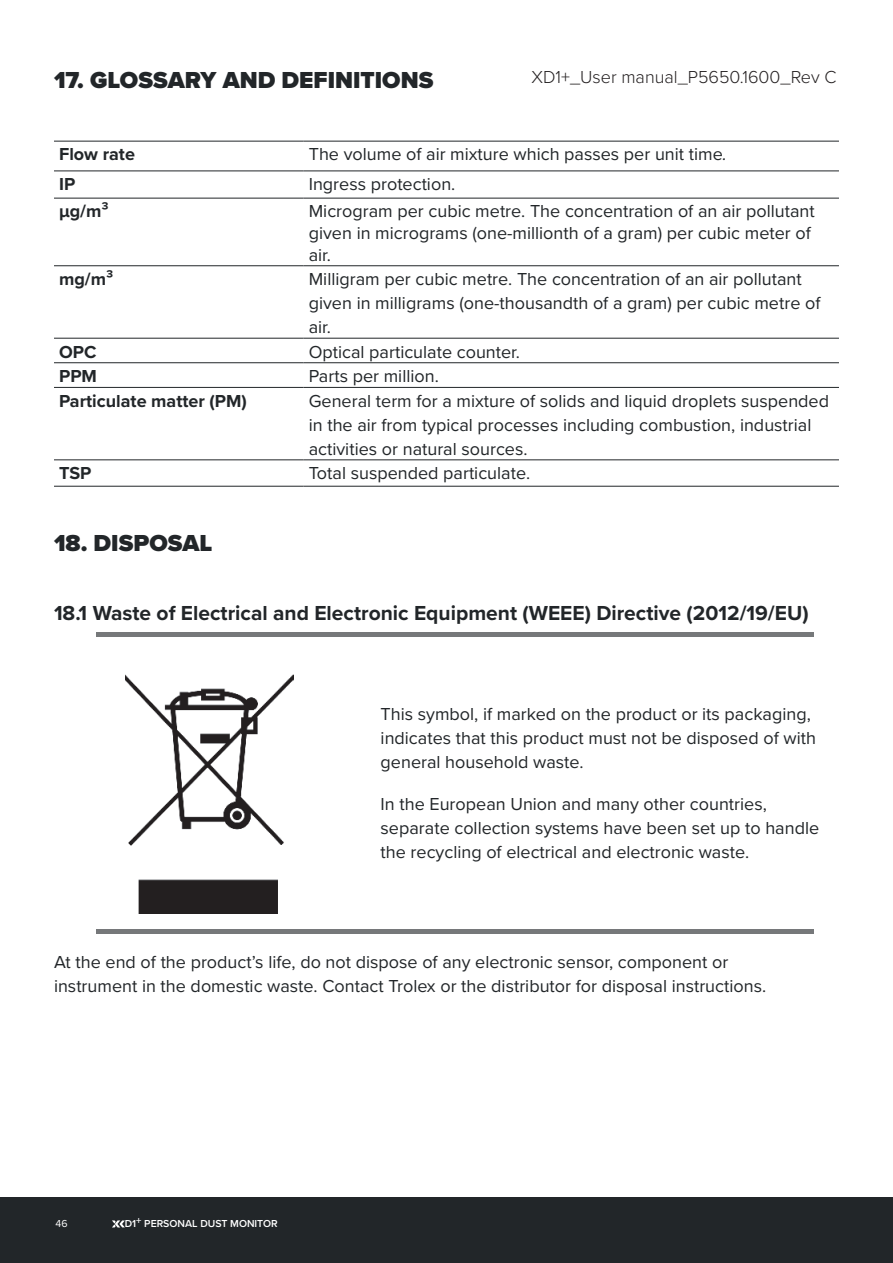
<style>
.page{position:relative;width:893px;height:1263px;background:#fff}
.page>*{position:absolute;margin:0;border:0;box-sizing:border-box;transform-origin:0 0}
.t1{font:900 24px "Proxima Nova";color:#222629}
.t2{font:700 21px "Proxima Nova";color:#222629}
.t3{font:18px/24px "Proxima Nova";color:#222629}
.t4{font:700 18px "Proxima Nova";color:#222629}
.t5{font:300 18px "Proxima Nova";color:#231f20}
.t6{font:600 10.5px "Proxima Nova";color:#fff}
.t7{font:10.5px "Proxima Nova";color:#fff}
.s1{font-style:italic}
</style>
<div class="page">
<div style="left:0;top:1197px;width:893px;height:66px;background:#222629"></div>
<svg style="left:112px;top:1220px;width:13px;height:7px"></svg>
<hr style="left:54px;top:141px;width:250px;height:1px;background:#222629">
<hr style="left:304px;top:141px;width:535px;height:1px;background:#222629">
<hr style="left:54px;top:171px;width:250px;height:1px;background:#222629">
<hr style="left:304px;top:171px;width:535px;height:1px;background:#222629">
<hr style="left:54px;top:198px;width:250px;height:1px;background:#222629">
<hr style="left:304px;top:198px;width:535px;height:1px;background:#222629">
<hr style="left:54px;top:265px;width:250px;height:1px;background:#222629">
<hr style="left:304px;top:265px;width:535px;height:1px;background:#222629">
<hr style="left:54px;top:338px;width:250px;height:1px;background:#222629">
<hr style="left:304px;top:338px;width:535px;height:1px;background:#222629">
<hr style="left:54px;top:362px;width:250px;height:1px;background:#222629">
<hr style="left:304px;top:362px;width:535px;height:1px;background:#222629">
<hr style="left:54px;top:387px;width:250px;height:1px;background:#222629">
<hr style="left:304px;top:387px;width:535px;height:1px;background:#222629">
<hr style="left:54px;top:459px;width:250px;height:1px;background:#222629">
<hr style="left:304px;top:459px;width:535px;height:1px;background:#222629">
<hr style="left:54px;top:486px;width:250px;height:1px;background:#222629">
<hr style="left:304px;top:486px;width:535px;height:1px;background:#222629">
<div style="left:97px;top:632px;width:717px;height:5px;background:#76787a"></div>
<div style="left:97px;top:929px;width:717px;height:5px;background:#76787a"></div>
<img style="left:126px;top:675px;width:167px;height:238px">
<h1 class="t1" style="left:54px;top:70px;width:381px">17. GLOSSARY AND DEFINITIONS</h1>
<p class="t5" style="left:531px;top:68px;width:306px">XD1+_User manual_P5650.1600_Rev C</p>
<p class="t4" style="left:59px;top:146px;width:77px">Flow rate</p>
<p class="t3" style="left:309px;top:143px;width:420px">The volume of air mixture which passes per unit time<span class="s1">.</span></p>
<p class="t4" style="left:59px;top:175px;width:18px">IP</p>
<p class="t3" style="left:309px;top:173px;width:148px">Ingress protection.</p>
<p class="t4" style="left:59px;top:203px;width:51px">µg/m³</p>
<p class="t3" style="left:309px;top:201px;width:508px;line-height:21.6px">Microgram per cubic metre. The concentration of an air pollutant given in micrograms (one-millionth of a gram) per cubic meter of air.</p>
<p class="t4" style="left:59px;top:270px;width:56px">mg/m³</p>
<p class="t3" style="left:309px;top:267px;width:513px">Milligram per cubic metre. The concentration of an air pollutant given in milligrams (one-thousandth of a gram) per cubic metre of air.</p>
<p class="t4" style="left:59px;top:343px;width:39px">OPC</p>
<p class="t3" style="left:309px;top:340px;width:213px">Optical particulate counter.</p>
<p class="t4" style="left:59px;top:367px;width:39px">PPM</p>
<p class="t3" style="left:309px;top:364px;width:132px">Parts per million.</p>
<p class="t4" style="left:59px;top:392px;width:189px">Particulate matter (PM)</p>
<p class="t3" style="left:309px;top:389px;width:522px">General term for a mixture of solids and liquid droplets suspended in the air from typical processes including combustion, industrial activities or natural sources.</p>
<p class="t4" style="left:59px;top:464px;width:34px">TSP</p>
<p class="t3" style="left:309px;top:461px;width:223px">Total suspended particulate.</p>
<h1 class="t1" style="left:54px;top:533px;width:160px">18. DISPOSAL</h1>
<p class="t2" style="left:54px;top:603px;width:756px">18.1 Waste of Electrical and Electronic Equipment (WEEE) Directive (2012/19/EU)</p>
<p class="t3" style="left:381px;top:703px;width:437px">This symbol, if marked on the product or its packaging, indicates that this product must not be disposed of with general household waste.</p>
<p class="t3" style="left:381px;top:793px;width:440px">In the European Union and many other countries, separate collection systems have been set up to handle the recycling of electrical and electronic waste.</p>
<p class="t3" style="left:54px;top:951px;width:714px">At the end of the product’s life, do not dispose of any electronic sensor, component or instrument in the domestic waste. Contact Trolex or the distributor for disposal instructions.</p>
<p class="t7" style="left:56px;top:1219px;width:14px">46</p>
<p class="t6" style="left:125px;top:1219px;width:154px">D1+ PERSONAL DUST MONITOR</p>
</div>
